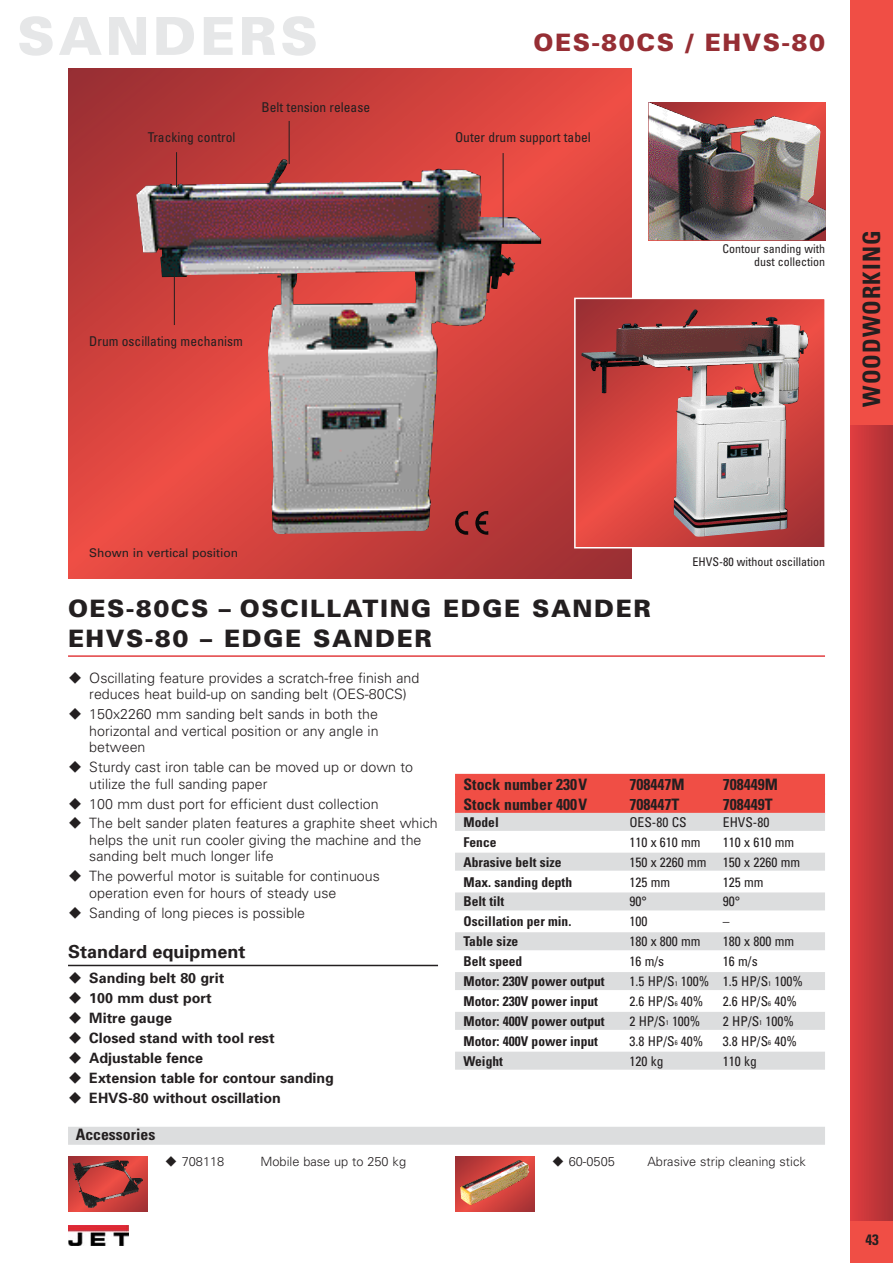
<style>
.page{position:relative;width:893px;height:1263px;background:#fff}
.page>*{position:absolute;margin:0;border:0;box-sizing:border-box;transform-origin:0 0}
.t1{font:900 52.5px "Univers";letter-spacing:.065em;color:#e6e7e8}
.t2{font:900 24px/30px "Univers";letter-spacing:.065em;color:#231f20}
.t3{font:900 24px "Univers";letter-spacing:.065em;color:#962e34}
.t4{font:700 condensed 24px "Univers";letter-spacing:.045em;color:#231f20}
.t5{font:700 18px "Univers";color:#231f20}
.t6{font:700 condensed 15.75px "Univers";color:#231f20}
.t7{font:700 condensed 15px "Univers";color:#231f20}
.t8{font:300 14.25px/16.5px "Univers";color:#231f20}
.t9{font:700 14.25px/20px "Univers";color:#231f20}
.t10{font:condensed 13.5px "Univers";color:#231f20}
.t11{font:700 condensed 13.5px "Univers";color:#231f20}
.t12{font:300 12.75px "Univers";color:#231f20}
.t13{font:condensed 12px/12.8px "Univers";color:#231f20;text-align:right}
.t14{font:12px "Univers";color:#231f20}
.s1{font-size:6.75px}
</style>
<div class="page">
<div style="left:850px;top:0;width:42px;height:1263px;background:#f04e45"></div>
<div style="left:850px;top:425px;width:42px;height:795px;background:linear-gradient(to right,#e13d3f,#ac3135)"></div>
<img style="left:68px;top:1225px;width:61px;height:21px">
<div style="left:455px;top:774px;width:370px;height:21px;background:#f04e45"></div>
<div style="left:455px;top:793px;width:370px;height:21px;background:#f04e45"></div>
<div style="left:455px;top:813px;width:370px;height:18px;background:#dcddde"></div>
<div style="left:455px;top:853px;width:370px;height:18px;background:#dcddde"></div>
<div style="left:455px;top:892px;width:370px;height:18px;background:#dcddde"></div>
<div style="left:455px;top:932px;width:370px;height:18px;background:#dcddde"></div>
<div style="left:455px;top:972px;width:370px;height:18px;background:#dcddde"></div>
<div style="left:455px;top:1012px;width:370px;height:18px;background:#dcddde"></div>
<div style="left:455px;top:1052px;width:370px;height:18px;background:#dcddde"></div>
<svg style="left:68px;top:68px;width:563px;height:510px;background:#c93f3b"></svg>
<img style="left:136px;top:158px;width:405px;height:376px">
<svg style="left:577px;top:301px;width:246px;height:245px;background:#c76d6a"></svg>
<img style="left:581px;top:309px;width:227px;height:88px">
<div style="left:574px;top:298px;width:252px;height:251px;border:2px solid #fff"></div>
<hr style="left:68px;top:965px;width:370px;height:1px;background:#231f20">
<hr style="left:68px;top:655px;width:757px;height:2px;background:#e23e41">
<hr style="left:176px;top:152px;width:1px;height:35px;background:#231f20">
<hr style="left:174px;top:268px;width:1px;height:57px;background:#231f20">
<hr style="left:289px;top:121px;width:1px;height:43px;background:#231f20">
<hr style="left:503px;top:153px;width:1px;height:74px;background:#231f20">
<img style="left:648px;top:102px;width:178px;height:138px">
<img style="left:455px;top:511px;width:33px;height:24px">
<div style="left:68px;top:1127px;width:757px;height:18px;background:#dcddde"></div>
<svg style="left:68px;top:1157px;width:80px;height:55px"></svg>
<img style="left:73px;top:1160px;width:70px;height:48px">
<svg style="left:455px;top:1157px;width:80px;height:55px"></svg>
<img style="left:460px;top:1160px;width:69px;height:45px">
<h1 class="t1" style="left:17px;top:17px;width:302px">SANDERS</h1>
<p class="t10" style="left:148px;top:132px;width:89px">Tracking control</p>
<p class="t10" style="left:261px;top:102px;width:110px">Belt tension release</p>
<p class="t10" style="left:89px;top:336px;width:155px">Drum oscillating mechanism</p>
<h2 class="t3" style="left:533px;top:34px;width:293px">OES-80CS / EHVS-80</h2>
<p class="t10" style="left:455px;top:132px;width:137px">Outer drum support tabel</p>
<p class="t13" style="left:722px;top:244px;width:104px">Contour sanding with dust collection</p>
<h2 class="t4" style="left:863px;top:407px;width:177px;rotate:-90deg">WOODWORKING</h2>
<p class="t14" style="left:89px;top:549px;width:150px">Shown in vertical position</p>
<h2 class="t2" style="left:68px;top:595px;width:584px">OES-80CS – OSCILLATING EDGE SANDER<br>EHVS-80 – EDGE SANDER</h2>
<p class="t13" style="left:692px;top:556px;width:134px">EHVS-80 without oscillation</p>
<p class="t8" style="left:89px;top:671px;width:332px">Oscillating feature provides a scratch-free finish and reduces heat build-up on sanding belt (OES-80CS)</p>
<p class="t8" style="left:89px;top:707px;width:291px;text-align:justify">150x2260 mm sanding belt sands in both the horizontal and vertical position or any angle in between</p>
<p class="t8" style="left:89px;top:760px;width:325px">Sturdy cast iron table can be moved up or down to utilize the full sanding paper</p>
<p class="t8" style="left:89px;top:795px;width:350px;line-height:20px">100 mm dust port for efficient dust collection<br>The belt sander platen features a graphite sheet which</p>
<p class="t8" style="left:89px;top:833px;width:334px">helps the unit run cooler giving the machine and the sanding belt much longer life</p>
<p class="t8" style="left:89px;top:869px;width:292px">The powerful motor is suitable for continuous operation even for hours of steady use</p>
<p class="t8" style="left:89px;top:906px;width:217px">Sanding of long pieces is possible</p>
<p class="t5" style="left:68px;top:945px;width:179px">Standard equipment</p>
<p class="t9" style="left:89px;top:970px;width:246px">Sanding belt 80 grit<br>100 mm dust port<br>Mitre gauge<br>Closed stand with tool rest<br>Adjustable fence<br>Extension table for contour sanding<br>EHVS-80 without oscillation</p>
<p class="t6" style="left:76px;top:1129px;width:81px">Accessories</p>
<p class="t6" style="left:463px;top:779px;width:125px">Stock number 230V</p>
<p class="t6" style="left:629px;top:779px;width:57px">708447M</p>
<p class="t6" style="left:723px;top:779px;width:57px">708449M</p>
<p class="t6" style="left:463px;top:798px;width:125px">Stock number 400V</p>
<p class="t6" style="left:629px;top:798px;width:51px">708447T</p>
<p class="t6" style="left:723px;top:798px;width:51px">708449T</p>
<p class="t11" style="left:463px;top:817px;width:37px">Model</p>
<p class="t10" style="left:629px;top:817px;width:59px">OES-80 CS</p>
<p class="t10" style="left:723px;top:817px;width:48px">EHVS-80</p>
<p class="t11" style="left:463px;top:837px;width:34px">Fence</p>
<p class="t10" style="left:629px;top:837px;width:73px">110 x 610 mm</p>
<p class="t10" style="left:723px;top:837px;width:73px">110 x 610 mm</p>
<p class="t11" style="left:463px;top:857px;width:100px">Abrasive belt size</p>
<p class="t10" style="left:629px;top:857px;width:172px">150 x 2260 mm 150 x 2260 mm</p>
<p class="t11" style="left:463px;top:877px;width:110px">Max. sanding depth</p>
<p class="t10" style="left:629px;top:877px;width:42px">125 mm</p>
<p class="t10" style="left:723px;top:877px;width:42px">125 mm</p>
<p class="t11" style="left:463px;top:897px;width:42px">Belt tilt</p>
<p class="t10" style="left:629px;top:897px;width:19px">90°</p>
<p class="t10" style="left:723px;top:897px;width:19px">90°</p>
<p class="t11" style="left:463px;top:917px;width:109px">Oscillation per min.</p>
<p class="t10" style="left:629px;top:917px;width:19px">100</p>
<p class="t10" style="left:723px;top:917px;width:8px">–</p>
<p class="t11" style="left:463px;top:936px;width:56px">Table size</p>
<p class="t10" style="left:629px;top:936px;width:73px">180 x 800 mm</p>
<p class="t10" style="left:723px;top:936px;width:73px">180 x 800 mm</p>
<p class="t11" style="left:463px;top:956px;width:60px">Belt speed</p>
<p class="t10" style="left:629px;top:956px;width:36px">16 m/s</p>
<p class="t10" style="left:723px;top:956px;width:36px">16 m/s</p>
<p class="t11" style="left:463px;top:976px;width:143px">Motor: 230V power output</p>
<p class="t10" style="left:629px;top:976px;width:175px">1.5 HP/S<span class="s1">1</span> 100% 1.5 HP/S<span class="s1">1</span> 100%</p>
<p class="t11" style="left:463px;top:996px;width:136px">Motor: 230V power input</p>
<p class="t10" style="left:629px;top:996px;width:76px">2.6 HP/S<span class="s1">6</span> 40%</p>
<p class="t10" style="left:723px;top:996px;width:76px">2.6 HP/S<span class="s1">6</span> 40%</p>
<p class="t11" style="left:463px;top:1016px;width:143px">Motor: 400V power output</p>
<p class="t10" style="left:629px;top:1016px;width:73px">2 HP/S<span class="s1">1</span> 100%</p>
<p class="t10" style="left:723px;top:1016px;width:73px">2 HP/S<span class="s1">1</span> 100%</p>
<p class="t11" style="left:463px;top:1036px;width:136px">Motor: 400V power input</p>
<p class="t10" style="left:629px;top:1036px;width:76px">3.8 HP/S<span class="s1">6</span> 40%</p>
<p class="t10" style="left:723px;top:1036px;width:76px">3.8 HP/S<span class="s1">6</span> 40%</p>
<p class="t11" style="left:463px;top:1056px;width:41px">Weight</p>
<p class="t10" style="left:629px;top:1056px;width:36px">120 kg</p>
<p class="t10" style="left:723px;top:1056px;width:36px">110 kg</p>
<p class="t12" style="left:182px;top:1157px;width:44px">708118</p>
<p class="t12" style="left:260px;top:1157px;width:147px">Mobile base up to 250 kg</p>
<p class="t12" style="left:569px;top:1157px;width:48px">60-0505</p>
<p class="t12" style="left:647px;top:1157px;width:160px">Abrasive strip cleaning stick</p>
<p class="t7" style="left:865px;top:1235px;width:15px">43</p>
</div>
